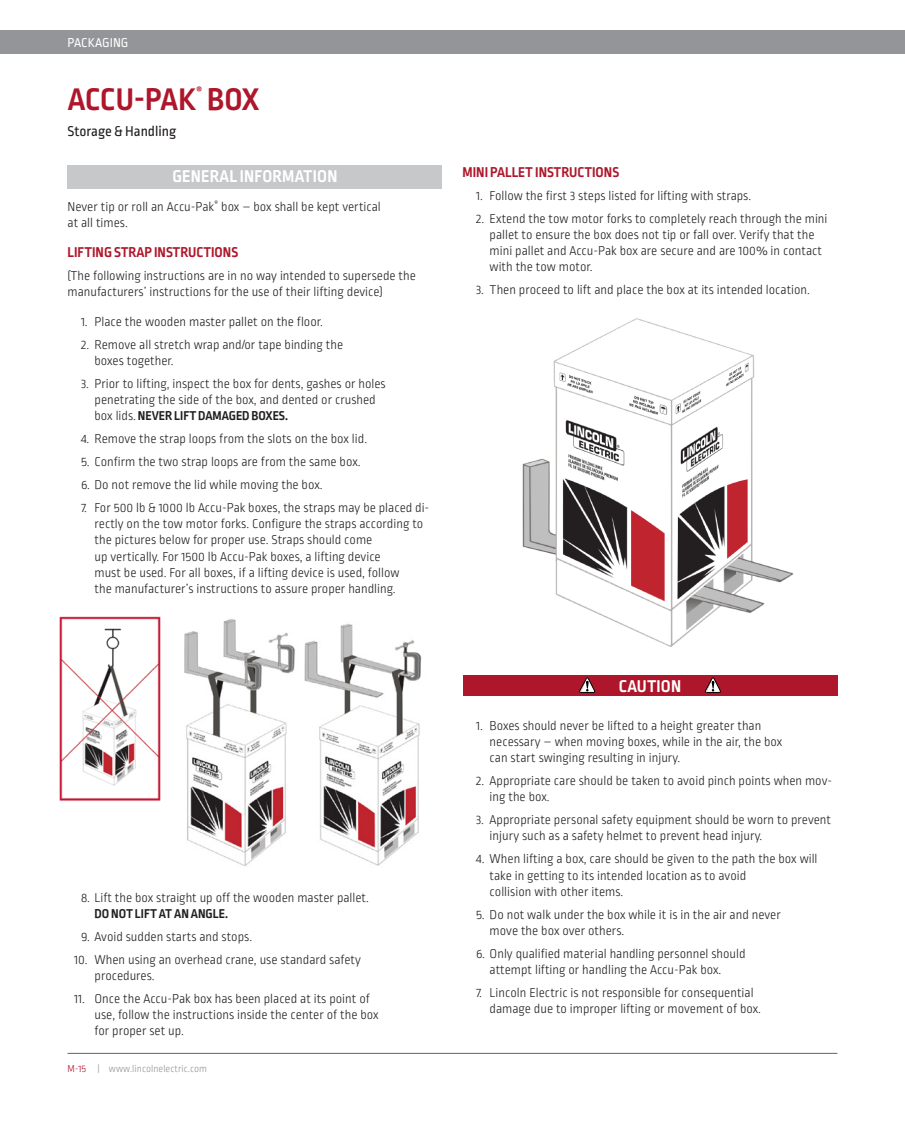
<style>
.page{position:relative;width:905px;height:1134px;background:#fff}
.page>*{position:absolute;margin:0;border:0;box-sizing:border-box;transform-origin:0 0}
.t1{font:700 33px "Ropa Sans Pro";color:#ae172b}
.t2{font:700 18px "Ropa Sans Pro";letter-spacing:.01em;color:#fff}
.t3{font:700 15px "Ropa Sans Pro";color:#ae172b}
.t4{font:15px "Ropa Sans Pro";color:#231f20}
.t5{font:300 13.5px/16.2px "Ropa Sans Pro";color:#231f20}
.t6{font:700 13.5px "Ropa Sans Pro";color:#231f20}
.t7{font:13.5px "Ropa Sans Pro";letter-spacing:.01em;color:#fff}
.t8{font:700 12.3px "Ropa Sans Pro";color:#ae172b}
.t9{font:300 10.5px "Ropa Sans Pro";color:#939598}
.s1{font-weight:700}
.s2{color:#ae172b}
</style>
<div class="page">
<div style="left:0;top:30px;width:904px;height:24px;background:#939598"></div>
<hr style="left:68px;top:1053px;width:769px;height:1px;background:#636366">
<div style="left:462px;top:675px;width:375px;height:20px;background:#ae172b"></div>
<svg style="left:579px;top:678px;width:16px;height:15px"></svg>
<svg style="left:705px;top:678px;width:15px;height:15px"></svg>
<img style="left:522px;top:318px;width:272px;height:329px">
<img style="left:184px;top:619px;width:238px;height:248px">
<img style="left:59px;top:616px;width:102px;height:185px">
<div style="left:68px;top:165px;width:374px;height:24px;background:#c7c8ca"></div>
<p class="t7" style="left:68px;top:35px;width:62px">PACKAGING</p>
<p class="t8" style="left:196px;top:84px;width:8px">®</p>
<h1 class="t1" style="left:68px;top:80px;width:193px">ACCU-PAK BOX</h1>
<p class="t4" style="left:68px;top:123px;width:110px">Storage &amp; Handling</p>
<h2 class="t2" style="left:172px;top:166px;width:166px">GENERAL INFORMATION</h2>
<p class="t5" style="left:67px;top:199px;width:315px">Never tip or roll an Accu-Pak<sup>®</sup> box – box shall be kept vertical at all times.</p>
<p class="t3" style="left:68px;top:243px;width:172px">LIFTING STRAP INSTRUCTIONS</p>
<p class="t5" style="left:68px;top:268px;width:350px">(The following instructions are in no way intended to supersede the manufacturers’ instructions for the use of their lifting device)</p>
<p class="t5" style="left:81px;top:314px;width:243px">1. Place the wooden master pallet on the floor.</p>
<p class="t5" style="left:94px;top:337px;width:250px;text-indent:-14px">2. Remove all stretch wrap and/or tape binding the boxes together.</p>
<p class="t5" style="left:94px;top:376px;width:293px;text-indent:-14px">3. Prior to lifting, inspect the box for dents, gashes or holes penetrating the side of the box, and dented or crushed box lids. <span class="s1">NEVER LIFT DAMAGED BOXES.</span></p>
<p class="t5" style="left:81px;top:431px;width:287px">4. Remove the strap loops from the slots on the box lid.</p>
<p class="t5" style="left:81px;top:454px;width:281px">5. Confirm the two strap loops are from the same box.</p>
<p class="t5" style="left:81px;top:477px;width:243px">6. Do not remove the lid while moving the box.</p>
<p class="t5" style="left:94px;top:500px;width:336px;text-indent:-14px">7. For 500 lb &amp; 1000 lb Accu-Pak boxes, the straps may be placed di&shy;rectly on the tow motor forks. Configure the straps according to the pictures below for proper use. Straps should come<br>up vertically. For 1500 lb Accu-Pak boxes, a lifting device<br>must be used. For all boxes, if a lifting device is used, follow<br>the manufacturer’s instructions to assure proper handling.</p>
<p class="t5" style="left:81px;top:890px;width:289px">8. Lift the box straight up off the wooden master pallet.</p>
<p class="t6" style="left:94px;top:906px;width:135px">DO NOT LIFT AT AN ANGLE.</p>
<p class="t5" style="left:81px;top:929px;width:173px">9. Avoid sudden starts and stops.</p>
<p class="t5" style="left:94px;top:952px;width:268px;text-indent:-20px">10. When using an overhead crane, use standard safety procedures.</p>
<p class="t5" style="left:94px;top:991px;width:285px;text-indent:-20px">11. Once the Accu-Pak box has been placed at its point of use, follow the instructions inside the center of the box for proper set up.</p>
<p class="t9" style="left:68px;top:1063px;width:141px"><span class="s2">M-15</span> | www.lincolnelectric.com</p>
<p class="t3" style="left:462px;top:163px;width:158px">MINI PALLET INSTRUCTIONS</p>
<p class="t5" style="left:476px;top:188px;width:276px">1. Follow the first 3 steps listed for lifting with straps.</p>
<p class="t5" style="left:489px;top:211px;width:339px;text-indent:-14px">2. Extend the tow motor forks to completely reach through the mini pallet to ensure the box does not tip or fall over. Verify that the mini pallet and Accu-Pak box are secure and are 100% in contact with the tow motor.</p>
<p class="t5" style="left:476px;top:283px;width:335px">3. Then proceed to lift and place the box at its intended location.</p>
<h2 class="t2" style="left:619px;top:676px;width:64px">CAUTION</h2>
<p class="t5" style="left:489px;top:718px;width:294px;text-indent:-14px">1. Boxes should never be lifted to a height greater than necessary – when moving boxes, while in the air, the box can start swinging resulting in injury.</p>
<p class="t5" style="left:489px;top:773px;width:344px;text-indent:-14px">2. Appropriate care should be taken to avoid pinch points when mov&shy;ing the box.</p>
<p class="t5" style="left:489px;top:813px;width:343px;text-indent:-14px">3. Appropriate personal safety equipment should be worn to prevent injury such as a safety helmet to prevent head injury.</p>
<p class="t5" style="left:489px;top:852px;width:329px;text-indent:-14px">4. When lifting a box, care should be given to the path the box will take in getting to its intended location as to avoid<br>collision with other items.</p>
<p class="t5" style="left:489px;top:907px;width:293px;text-indent:-14px">5. Do not walk under the box while it is in the air and never move the box over others.</p>
<p class="t5" style="left:489px;top:946px;width:257px;text-indent:-14px">6. Only qualified material handling personnel should attempt lifting or handling the Accu-Pak box.</p>
<p class="t5" style="left:489px;top:985px;width:273px;text-indent:-14px">7. Lincoln Electric is not responsible for consequential damage due to improper lifting or movement of box.</p>
</div>
